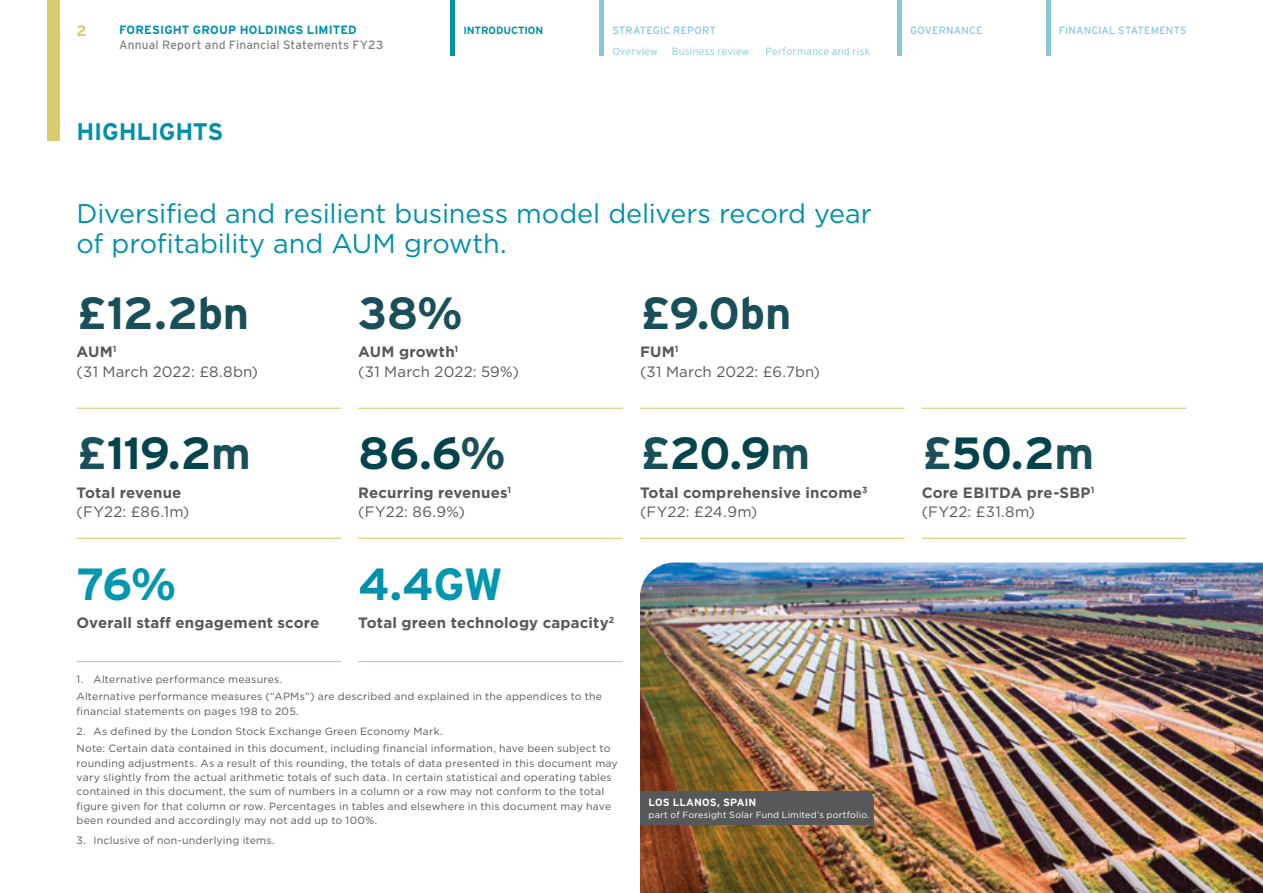
<style>
.page{position:relative;width:1263px;height:893px;background:#fff}
.page>*{position:absolute;margin:0;border:0;box-sizing:border-box;transform-origin:0 0}
.t1{font:700 45px "Interstate";letter-spacing:-.01em;color:#03434c}
.t2{font:700 45px "Interstate";letter-spacing:-.005em;color:#184f59}
.t3{font:700 45px "Interstate";color:#0090ab}
.t4{font:700 45px "Interstate";color:#0097b1}
.t5{font:27px/30px "Gotham";letter-spacing:-.005em;color:#0090ab}
.t6{font:700 24px "Interstate";letter-spacing:-.01em;color:#0090ab}
.t7{font:700 15px/19.5px "Gotham";letter-spacing:.01em;color:#57585a}
.t8{font:15px/19.5px "Gotham";letter-spacing:.01em;color:#57585a}
.t9{font:700 15px "Interstate";color:#d7cd6e}
.t10{font:12px "Interstate";letter-spacing:.015em;color:#808285}
.t11{font:700 12px "Interstate";letter-spacing:.01em;color:#0090ab}
.t12{font:10.5px/14.4px "Gotham";letter-spacing:.02em;color:#57585a}
.t13{font:10.5px "Interstate";letter-spacing:.015em;color:#87c8d8}
.t14{font:300 10.5px "Interstate";letter-spacing:.02em;color:#87c8d8}
.t15{font:700 10.5px "Interstate";letter-spacing:.01em;color:#fff}
.t16{font:700 10.5px "Interstate";letter-spacing:-.01em;color:#0090ab}
.t17{font:9px "Gotham";letter-spacing:.025em;color:#fff}
.s1{font-weight:700}
.s2{color:#184f59}
.s3{font-weight:400}
.s4{color:#0097b1}
</style>
<div class="page">
<img style="left:640px;top:563px;width:623px;height:330px">
<div style="left:640px;top:791px;width:234px;height:34px;background:#57585a"></div>
<div style="left:47px;top:0;width:13px;height:140px;background:#d7cd6e"></div>
<hr style="left:77px;top:408px;width:264px;height:1px;background:#d7cd6e">
<hr style="left:77px;top:538px;width:264px;height:1px;background:#d7cd6e">
<hr style="left:77px;top:661px;width:264px;height:1px;background:#d7cd6e">
<hr style="left:358px;top:408px;width:265px;height:1px;background:#d7cd6e">
<hr style="left:640px;top:408px;width:265px;height:1px;background:#d7cd6e">
<hr style="left:922px;top:408px;width:264px;height:1px;background:#d7cd6e">
<hr style="left:358px;top:538px;width:265px;height:1px;background:#d7cd6e">
<hr style="left:640px;top:538px;width:265px;height:1px;background:#d7cd6e">
<hr style="left:922px;top:538px;width:264px;height:1px;background:#d7cd6e">
<hr style="left:358px;top:661px;width:265px;height:1px;background:#d7cd6e">
<hr style="left:600px;top:0;width:4px;height:55px;background:#87c8d8">
<hr style="left:451px;top:0;width:4px;height:55px;background:#0090ab">
<hr style="left:897px;top:0;width:4px;height:55px;background:#87c8d8">
<hr style="left:1046px;top:0;width:4px;height:55px;background:#87c8d8">
<h3 class="t9" style="left:77px;top:22px;width:12px">2</h3>
<p class="t11" style="left:119px;top:23px;width:239px">FORESIGHT GROUP HOLDINGS LIMITED</p>
<p class="t10" style="left:119px;top:38px;width:266px">Annual Report and Financial Statements FY23</p>
<h3 class="t6" style="left:77px;top:118px;width:148px">HIGHLIGHTS</h3>
<p class="t16" style="left:463px;top:24px;width:81px">INTRODUCTION</p>
<p class="t13" style="left:612px;top:24px;width:105px">STRATEGIC REPORT</p>
<p class="t13" style="left:910px;top:24px;width:74px">GOVERNANCE</p>
<p class="t13" style="left:1059px;top:24px;width:129px">FINANCIAL STATEMENTS</p>
<p class="t14" style="left:612px;top:46px;width:47px">Overview</p>
<p class="t14" style="left:672px;top:46px;width:79px">Business review</p>
<p class="t14" style="left:765px;top:46px;width:106px">Performance and risk</p>
<h2 class="t5" style="left:77px;top:198px;width:797px">Diversified and resilient business model delivers record year of profitability and AUM growth.</h2>
<h1 class="t2" style="left:77px;top:288px;width:174px">£12.2bn</h1>
<h3 class="t8" style="left:77px;top:342px;width:183px"><span class="s1">AUM</span><sup>1<br></sup>(31 March 2022: £8.8bn)</h3>
<h1 class="t2" style="left:358px;top:288px;width:106px">38%</h1>
<h3 class="t8" style="left:358px;top:342px;width:162px"><span class="s1">AUM growth</span><sup>1<br></sup>(31 March 2022: 59%)</h3>
<h1 class="t2" style="left:640px;top:288px;width:153px">£9.0bn</h1>
<h3 class="t8" style="left:640px;top:342px;width:182px"><span class="s1">FUM</span><sup>1<br></sup>(31 March 2022: £6.7bn)</h3>
<h1 class="t1" style="left:77px;top:429px;width:176px"><span class="s2">£</span>119.2<span class="s2">m</span></h1>
<h3 class="t7" style="left:77px;top:482px;width:106px">Total revenue</h3>
<h3 class="t8" style="left:77px;top:502px;width:114px">(FY22: £86.1m)</h3>
<h1 class="t4" style="left:77px;top:559px;width:101px">76%</h1>
<h3 class="t7" style="left:77px;top:612px;width:244px">Overall staff engagement score</h3>
<h1 class="t1" style="left:358px;top:429px;width:149px">86.6<span class="s2">%</span></h1>
<h3 class="t7" style="left:358px;top:482px;width:154px">Recurring revenues<sup>1 </sup><span class="s3">(FY22: 86.9%)</span></h3>
<h1 class="t3" style="left:358px;top:559px;width:146px">4.4<span class="s4">GW</span></h1>
<h3 class="t7" style="left:358px;top:612px;width:257px">Total green technology capacity<sup>2</sup></h3>
<p class="t12" style="left:77px;top:670px;width:527px;line-height:17.5px">1. Alternative performance measures.<br>Alternative performance measures (“APMs”) are described and explained in the appendices to the</p>
<p class="t12" style="left:77px;top:704px;width:224px">financial statements on pages 198 to 205.</p>
<p class="t12" style="left:77px;top:722px;width:535px;line-height:17.5px">2. As defined by the London Stock Exchange Green Economy Mark.<br>Note: Certain data contained in this document, including financial information, have been subject to</p>
<p class="t12" style="left:77px;top:755px;width:543px">rounding adjustments. As a result of this rounding, the totals of data presented in this document may vary slightly from the actual arithmetic totals of such data. In certain statistical and operating tables contained in this document, the sum of numbers in a column or a row may not conform to the total figure given for that column or row. Percentages in tables and elsewhere in this document may have been rounded and accordingly may not add up to 100%.</p>
<p class="t12" style="left:77px;top:833px;width:200px">3. Inclusive of non-underlying items.</p>
<h1 class="t1" style="left:640px;top:429px;width:172px"><span class="s2">£</span>20.9<span class="s2">m</span></h1>
<h3 class="t7" style="left:640px;top:482px;width:229px">Total comprehensive income<sup>3 </sup><span class="s3">(FY22: £24.9m)</span></h3>
<p class="t15" style="left:648px;top:796px;width:109px">LOS LLANOS, SPAIN</p>
<p class="t17" style="left:648px;top:809px;width:223px">part of Foresight Solar Fund Limited’s portfolio.</p>
<h1 class="t1" style="left:922px;top:429px;width:174px"><span class="s2">£</span>50.2<span class="s2">m</span></h1>
<h3 class="t7" style="left:922px;top:482px;width:174px">Core EBITDA pre-SBP<sup>1 </sup><span class="s3">(FY22: £31.8m)</span></h3>
</div>
